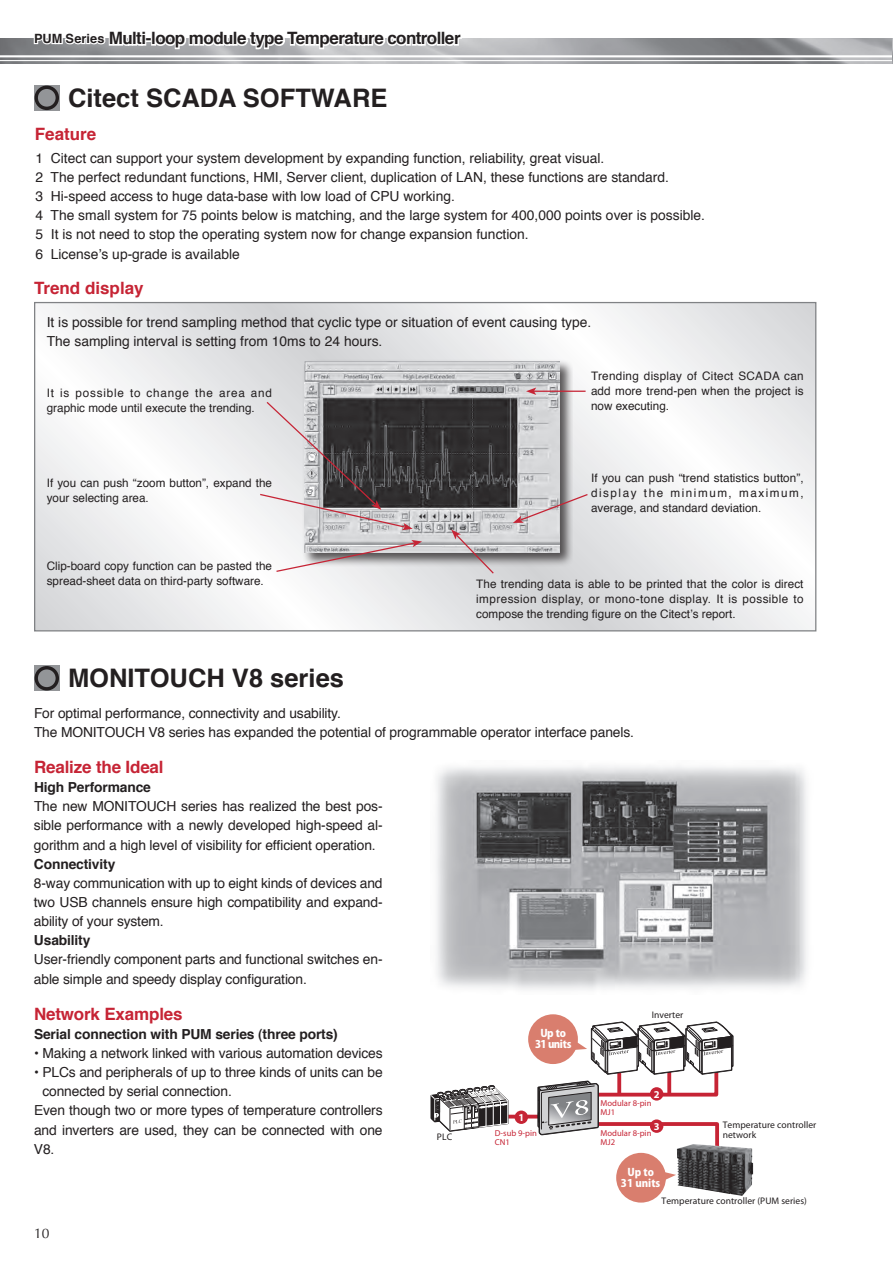
<style>
.page{position:relative;width:893px;height:1263px;background:#fff}
.page>*{position:absolute;margin:0;border:0;box-sizing:border-box;transform-origin:0 0}
.t1{font:700 25.5px "Helvetica";color:#231f20}
.t2{font:700 16.95px "Helvetica";letter-spacing:-.035em;color:#231f20}
.t3{font:700 16.95px "Helvetica";letter-spacing:-.01em;color:#c62435}
.t4{font:13.8px/19.2px "Helvetica";letter-spacing:-.01em;color:#231f20}
.t5{font:700 13.8px "Helvetica";letter-spacing:-.01em;color:#231f20}
.t6{font:13.8px "Optima";color:#231f20}
.t7{font:11.7px/14.9px "Helvetica";color:#231f20}
.t8{font:800 10.5px/11.6px "Koz Go Pro";letter-spacing:-.01em;color:#fff;text-align:center}
.t9{font:800 10.5px/11.6px "Koz Go Pro";letter-spacing:-.045em;color:#fff;text-align:center}
.t10{font:700 10.5px "Myriad Pro";color:#fff}
.t11{font:9.6px/9.6px "Myriad Pro";letter-spacing:.005em;color:#231f20}
.t12{font:8.55px/9.1px "Myriad Pro";color:#c62435}
.s1{font-size:12.75px}
</style>
<div class="page">
<svg style="left:32px;top:38px;width:431px;height:26px"></svg>
<hr style="left:0;top:55px;width:893px;height:2px;background:#fff">
<hr style="left:0;top:60px;width:893px;height:1px;background:#fff">
<svg style="left:892px;top:38px;width:1px;height:26px"></svg>
<svg style="left:36px;top:304px;width:778px;height:325px"></svg>
<div style="left:302px;top:359px;width:271px;height:208px;background:#231f20;opacity:.75"></div>
<img style="left:304px;top:361px;width:255px;height:192px">
<svg style="left:259px;top:400px;width:154px;height:130px"></svg>
<svg style="left:275px;top:540px;width:147px;height:33px"></svg>
<hr style="left:534px;top:391px;width:52px;height:1px;background:#c62435">
<svg style="left:526px;top:387px;width:10px;height:8px"></svg>
<svg style="left:513px;top:493px;width:76px;height:30px"></svg>
<svg style="left:451px;top:529px;width:44px;height:46px"></svg>
<svg style="left:34px;top:85px;width:26px;height:26px"></svg>
<div style="left:36px;top:87px;width:21px;height:21px;background:#939598;border-radius:50%"></div>
<div style="left:35px;top:86px;width:24px;height:24px;border:3px solid #231f20;border-radius:50%"></div>
<svg style="left:34px;top:665px;width:26px;height:26px"></svg>
<div style="left:36px;top:668px;width:21px;height:21px;background:#939598;border-radius:50%"></div>
<div style="left:35px;top:666px;width:24px;height:24px;border:3px solid #231f20;border-radius:50%"></div>
<hr style="left:478px;top:1115px;width:94px;height:3px;background:#c62435">
<div style="left:515px;top:1110px;width:13px;height:14px;background:#c62435;border-radius:50%"></div>
<div style="left:616px;top:1153px;width:50px;height:49px;background:#d97e6e;border-radius:50%"></div>
<div style="left:528px;top:1014px;width:50px;height:50px;background:#d97e6e;border-radius:50%"></div>
<svg style="left:431px;top:1085px;width:79px;height:47px"></svg>
<svg style="left:537px;top:1020px;width:197px;height:161px"></svg>
<img style="left:677px;top:1144px;width:76px;height:52px">
<img style="left:436px;top:766px;width:371px;height:224px">
<p class="t2" style="left:34px;top:25px;width:428px"><span class="s1">PUM Series</span> Multi-loop module type Temperature controller</p>
<h1 class="t1" style="left:68px;top:77px;width:321px">Citect SCADA SOFTWARE</h1>
<p class="t3" style="left:35px;top:120px;width:63px">Feature</p>
<p class="t4" style="left:36px;top:149px;width:671px">1 Citect can support your system development by expanding function, reliability, great visual.<br>2 The perfect redundant functions, HMI, Server client, duplication of LAN, these functions are standard.<br>3 Hi-speed access to huge data-base with low load of CPU working.<br>4 The small system for 75 points below is matching, and the large system for 400,000 points over is possible.<br>5 It is not need to stop the operating system now for change expansion function.<br>6 License’s up-grade is available</p>
<p class="t3" style="left:34px;top:274px;width:111px">Trend display</p>
<p class="t4" style="left:47px;top:312px;width:546px">It is possible for trend sampling method that cyclic type or situation of event causing type.<br>The sampling interval is setting from 10ms to 24 hours.</p>
<p class="t7" style="left:47px;top:386px;width:227px">It is possible to change the area and graphic mode until execute the trending.</p>
<p class="t7" style="left:591px;top:369px;width:214px;text-align:justify">Trending display of Citect SCADA can add more trend-pen when the project is now executing.</p>
<p class="t7" style="left:47px;top:476px;width:227px">If you can push “zoom button”, expand the your selecting area.</p>
<p class="t7" style="left:47px;top:559px;width:227px">Clip-board copy function can be pasted the spread-sheet data on third-party software.</p>
<p class="t7" style="left:591px;top:471px;width:214px;text-align:justify">If you can push “trend statistics button”, display the minimum, maximum, average, and standard deviation.</p>
<p class="t7" style="left:476px;top:577px;width:329px;text-align:justify">The trending data is able to be printed that the color is direct impression display, or mono-tone display. It is possible to compose the trending figure on the Citect’s report.</p>
<h1 class="t1" style="left:68px;top:658px;width:277px">MONITOUCH V8 series</h1>
<p class="t4" style="left:34px;top:704px;width:601px">For optimal performance, connectivity and usability.<br>The MONITOUCH V8 series has expanded the potential of programmable operator interface panels.</p>
<p class="t3" style="left:34px;top:753px;width:131px">Realize the Ideal</p>
<p class="t5" style="left:34px;top:776px;width:118px">High Performance</p>
<p class="t4" style="left:34px;top:797px;width:350px;text-align:justify">The new MONITOUCH series has realized the best pos&shy;sible performance with a newly developed high-speed al&shy;gorithm and a high level of visibility for efficient operation.</p>
<p class="t5" style="left:34px;top:853px;width:83px">Connectivity</p>
<p class="t4" style="left:34px;top:874px;width:350px;text-align:justify">8-way communication with up to eight kinds of devices and two USB channels ensure high compatibility and expand&shy;ability of your system.</p>
<p class="t5" style="left:34px;top:929px;width:58px">Usability</p>
<p class="t4" style="left:34px;top:950px;width:350px">User-friendly component parts and functional switches en&shy;able simple and speedy display configuration.</p>
<p class="t3" style="left:34px;top:1000px;width:150px">Network Examples</p>
<p class="t5" style="left:34px;top:1023px;width:305px">Serial connection with PUM series (three ports)</p>
<p class="t4" style="left:34px;top:1044px;width:350px">• Making a network linked with various automation devices</p>
<p class="t4" style="left:34px;top:1063px;width:350px">• PLCs and peripherals of up to three kinds of units can be</p>
<p class="t4" style="left:42px;top:1082px;width:191px">connected by serial connection.</p>
<p class="t4" style="left:34px;top:1101px;width:350px">Even though two or more types of temperature controllers</p>
<p class="t4" style="left:34px;top:1120px;width:350px">and inverters are used, they can be connected with one</p>
<p class="t4" style="left:34px;top:1140px;width:22px">V8.</p>
<p class="t11" style="left:652px;top:1010px;width:33px">Inverter</p>
<p class="t9" style="left:535px;top:1028px;width:38px">Up to<br>31 units</p>
<p class="t10" style="left:654px;top:1087px;width:7px">2</p>
<p class="t10" style="left:654px;top:1119px;width:7px">3</p>
<p class="t12" style="left:601px;top:1098px;width:52px">Modular 8-pin<br>MJ1</p>
<p class="t12" style="left:601px;top:1128px;width:52px">Modular 8-pin<br>MJ2</p>
<p class="t10" style="left:519px;top:1110px;width:7px">1</p>
<p class="t12" style="left:495px;top:1128px;width:44px">D-sub 9-pin<br>CN1</p>
<p class="t11" style="left:437px;top:1131px;width:17px">PLC</p>
<p class="t8" style="left:621px;top:1166px;width:41px">Up to<br>31 units</p>
<p class="t11" style="left:723px;top:1120px;width:95px">Temperature controller network</p>
<p class="t6" style="left:34px;top:1226px;width:17px">10</p>
<p class="t11" style="left:662px;top:1195px;width:147px">Temperature controller (PUM series)</p>
</div>
